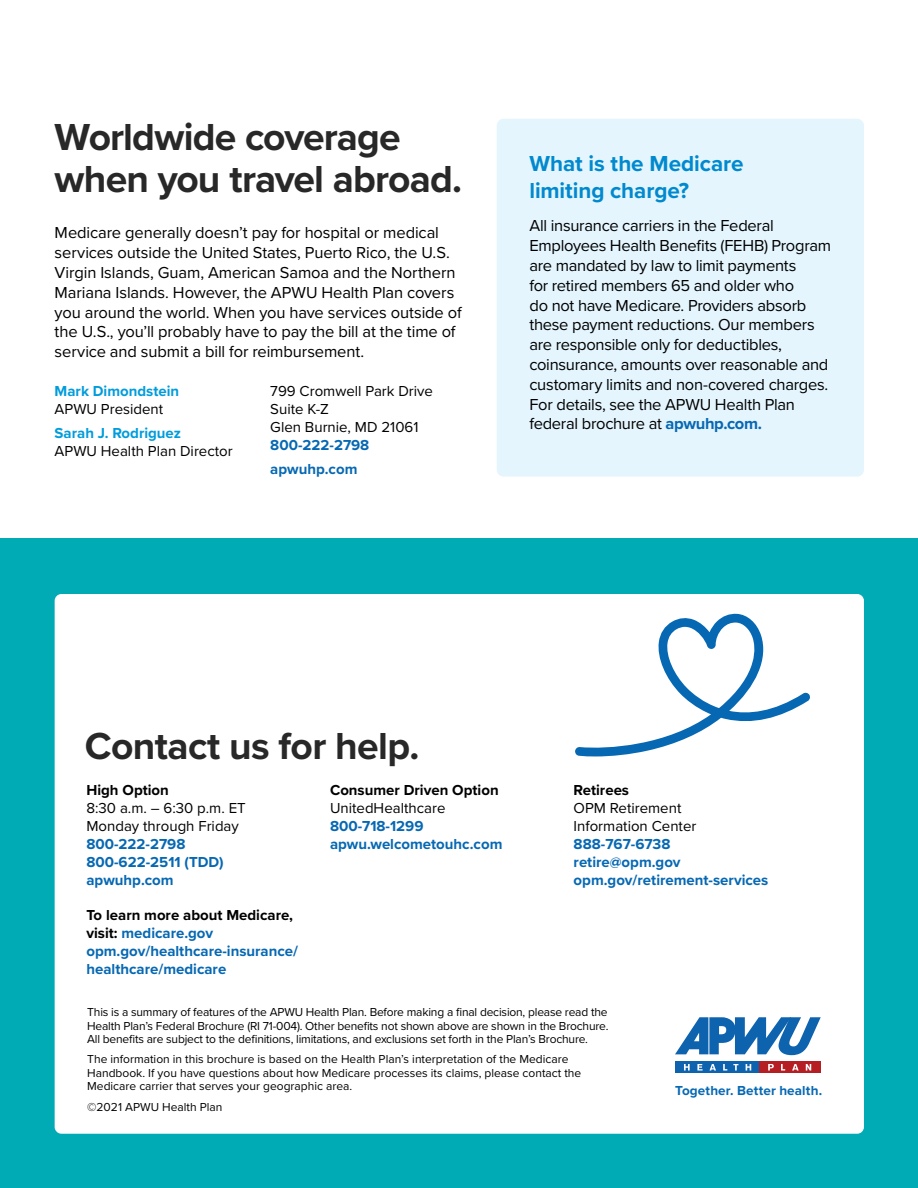
<style>
.page{position:relative;width:918px;height:1188px;background:#fff}
.page>*{position:absolute;margin:0;border:0;box-sizing:border-box;transform-origin:0 0}
.t1{font:700 39px/42px "Proxima Nova";letter-spacing:-.02em;color:#292829}
.t2{font:700 22.5px/27px "Proxima Nova";letter-spacing:-.005em;color:#0089ce}
.Paragraph_Style_-_ne{font:16.5px/19.8px "Proxima Nova";letter-spacing:-.015em;color:#000}
.t3{font:700 15px/18px "Proxima Nova";color:#0668b3}
.t4{font:15px "Proxima Nova";color:#000}
.t5{font:700 15px/18px "Proxima Nova";color:#000}
.t6{font:700 15px "Proxima Nova";color:#009cdc}
.t7{font:700 13.5px "Proxima Nova";letter-spacing:.01em;color:#0668b3}
.t8{font:12px/13.5px "Proxima Nova";color:#000;text-align:justify}
.s1{font-weight:700;color:#0668b3}
.s2{color:#0668b3}
</style>
<div class="page">
<div style="left:0;top:539px;width:918px;height:649px;background:#00abb6"></div>
<div style="left:55px;top:594px;width:809px;height:540px;background:#fff;border-radius:7px"></div>
<div style="left:497px;top:119px;width:367px;height:358px;background:#e4f5fd;border-radius:7px"></div>
<div style="left:675px;top:1062px;width:85px;height:11px;background:#0e63af"></div>
<div style="left:760px;top:1062px;width:61px;height:11px;background:#b51f24"></div>
<svg style="left:675px;top:1017px;width:146px;height:38px"></svg>
<svg style="left:684px;top:1064px;width:6px;height:7px"></svg>
<svg style="left:697px;top:1064px;width:6px;height:7px"></svg>
<svg style="left:709px;top:1064px;width:7px;height:7px"></svg>
<svg style="left:723px;top:1064px;width:4px;height:7px"></svg>
<svg style="left:733px;top:1064px;width:5px;height:7px"></svg>
<svg style="left:746px;top:1064px;width:5px;height:7px"></svg>
<svg style="left:768px;top:1064px;width:6px;height:7px"></svg>
<svg style="left:781px;top:1064px;width:4px;height:7px"></svg>
<svg style="left:792px;top:1064px;width:7px;height:7px"></svg>
<svg style="left:806px;top:1064px;width:5px;height:7px"></svg>
<svg style="left:575px;top:613px;width:235px;height:143px"></svg>
<h1 class="t1" style="left:55px;top:115px;width:409px">Worldwide coverage when you travel abroad.</h1>
<p class="Paragraph_Style_-_ne" style="left:55px;top:222px;width:409px">Medicare generally doesn’t pay for hospital or medical services outside the United States, Puerto Rico, the U.S.<br>Virgin Islands, Guam, American Samoa and the Northern Mariana Islands. However, the APWU Health Plan covers you around the world. When you have services outside of the U.S., you’ll probably have to pay the bill at the time of service and submit a bill for reimbursement.</p>
<p class="t6" style="left:55px;top:380px;width:126px">Mark Dimondstein</p>
<p class="t4" style="left:55px;top:398px;width:110px">APWU President</p>
<p class="t6" style="left:55px;top:422px;width:128px">Sarah J. Rodriguez</p>
<p class="t4" style="left:55px;top:440px;width:180px">APWU Health Plan Director</p>
<p class="t4" style="left:270px;top:380px;width:164px">799 Cromwell Park Drive</p>
<p class="t4" style="left:270px;top:398px;width:60px">Suite K-Z</p>
<p class="t4" style="left:270px;top:416px;width:150px">Glen Burnie, MD 21061</p>
<p class="t3" style="left:270px;top:435px;width:101px">800-222-2798</p>
<p class="t3" style="left:270px;top:460px;width:89px">apwuhp.com</p>
<h2 class="t2" style="left:529px;top:150px;width:216px">What is the Medicare limiting charge?</h2>
<p class="Paragraph_Style_-_ne" style="left:529px;top:215px;width:303px">All insurance carriers in the Federal Employees Health Benefits (FEHB) Program are mandated by law to limit payments<br>for retired members 65 and older who<br>do not have Medicare. Providers absorb these payment reductions. Our members are responsible only for deductibles, coinsurance, amounts over reasonable and customary limits and non-covered charges.<br>For details, see the APWU Health Plan federal brochure at <span class="s1">apwuhp.com.</span></p>
<h2 class="t1" style="left:85px;top:725px;width:336px">Contact us for help.</h2>
<p class="t5" style="left:86px;top:780px;width:84px">High Option</p>
<p class="t4" style="left:86px;top:796px;width:161px">8:30 a.m. – 6:30 p.m. ET</p>
<p class="t4" style="left:86px;top:814px;width:154px">Monday through Friday</p>
<p class="t3" style="left:86px;top:834px;width:101px">800-222-2798</p>
<p class="t3" style="left:86px;top:852px;width:139px">800-622-2511 (TDD)</p>
<p class="t3" style="left:86px;top:870px;width:89px">apwuhp.com</p>
<p class="t5" style="left:86px;top:906px;width:208px">To learn more about Medicare, visit: <span class="s2">medicare.gov</span></p>
<p class="t3" style="left:86px;top:942px;width:213px">opm.gov/healthcare-insurance/ healthcare/medicare</p>
<p class="t5" style="left:330px;top:780px;width:170px">Consumer Driven Option</p>
<p class="t4" style="left:330px;top:796px;width:117px">UnitedHealthcare</p>
<p class="t3" style="left:330px;top:816px;width:95px">800-718-1299</p>
<p class="t3" style="left:330px;top:834px;width:174px">apwu.welcometouhc.com</p>
<p class="t5" style="left:574px;top:780px;width:57px">Retirees</p>
<p class="t4" style="left:574px;top:796px;width:109px">OPM Retirement</p>
<p class="t4" style="left:574px;top:814px;width:124px">Information Center</p>
<p class="t3" style="left:574px;top:834px;width:98px">888-767-6738</p>
<p class="t3" style="left:574px;top:852px;width:109px">retire@opm.gov</p>
<p class="t3" style="left:574px;top:870px;width:196px">opm.gov/retirement-services</p>
<p class="t8" style="left:87px;top:1005px;width:523px">This is a summary of features of the APWU Health Plan. Before making a final decision, please read the Health Plan’s Federal Brochure (RI 71-004). Other benefits not shown above are shown in the Brochure.<br>All benefits are subject to the definitions, limitations, and exclusions set forth in the Plan’s Brochure.</p>
<p class="t8" style="left:87px;top:1052px;width:496px;text-align:left">The information in this brochure is based on the Health Plan’s interpretation of the Medicare<br>Handbook. If you have questions about how Medicare processes its claims, please contact the<br>Medicare carrier that serves your geographic area.</p>
<p class="t8" style="left:87px;top:1099px;width:137px">©2021 APWU Health Plan</p>
<p class="t7" style="left:675px;top:1081px;width:149px">Together. Better health.</p>
</div>
